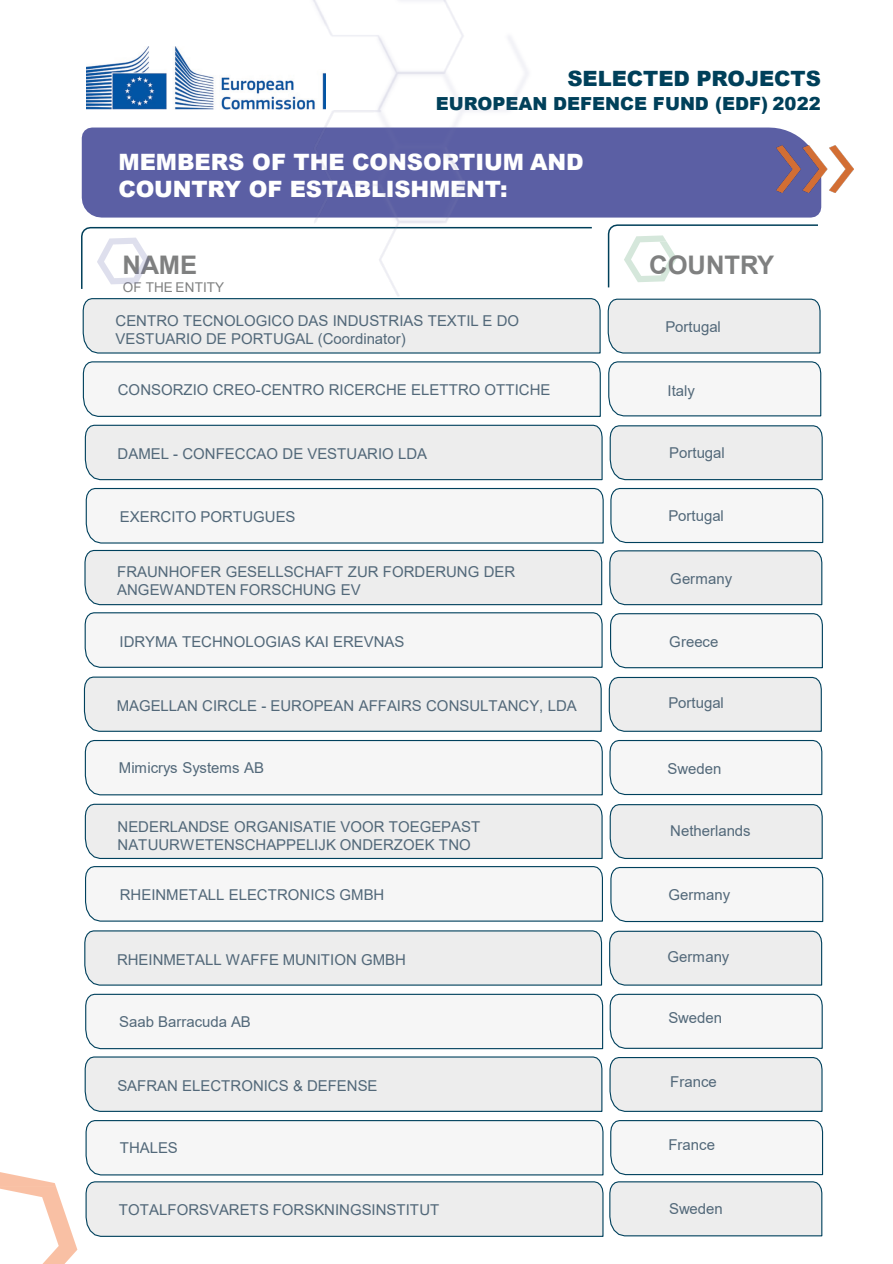
<style>
.page{position:relative;width:893px;height:1264px;background:#fff}
.page>*{position:absolute;margin:0;border:0;box-sizing:border-box;transform-origin:0 0}
.t1{font:700 25.5px "Arial";color:#7f8080}
.t2{font:900 22.5px/27px "Arial";color:#fff}
.t3{font:900 21px "Arial";letter-spacing:-.005em;color:#00405a}
.t4{font:900 18px "Arial";color:#00405a}
.t5{font:15px/18px "Arial";color:#526879}
.t6{font:13.5px "Arial";letter-spacing:.01em;color:#7f8080}
</style>
<div class="page">
<div style="left:82px;top:127px;width:739px;height:90px;background:#5b5fa4"></div>
<svg style="left:608px;top:361px;width:213px;height:56px"></svg>
<svg style="left:607px;top:298px;width:214px;height:56px"></svg>
<svg style="left:82px;top:361px;width:519px;height:56px"></svg>
<svg style="left:82px;top:298px;width:519px;height:56px"></svg>
<svg style="left:607px;top:224px;width:211px;height:64px"></svg>
<svg style="left:81px;top:226px;width:511px;height:63px"></svg>
<svg style="left:0;top:1172px;width:77px;height:91px"></svg>
<svg style="left:609px;top:425px;width:214px;height:55px"></svg>
<div style="left:84px;top:424px;width:519px;height:56px;background:#ededed"></div>
<svg style="left:610px;top:613px;width:213px;height:55px"></svg>
<svg style="left:84px;top:612px;width:519px;height:56px"></svg>
<svg style="left:84px;top:487px;width:739px;height:118px"></svg>
<svg style="left:609px;top:740px;width:213px;height:55px"></svg>
<svg style="left:608px;top:676px;width:214px;height:56px"></svg>
<div style="left:84px;top:740px;width:519px;height:55px;background:#f6f6f6"></div>
<svg style="left:83px;top:676px;width:519px;height:56px"></svg>
<svg style="left:610px;top:867px;width:213px;height:55px"></svg>
<svg style="left:609px;top:804px;width:214px;height:55px"></svg>
<svg style="left:85px;top:866px;width:518px;height:56px"></svg>
<svg style="left:84px;top:803px;width:519px;height:56px"></svg>
<svg style="left:609px;top:993px;width:214px;height:56px"></svg>
<svg style="left:609px;top:930px;width:213px;height:55px"></svg>
<div style="left:85px;top:993px;width:518px;height:56px;background:#f6f6f6"></div>
<div style="left:84px;top:930px;width:518px;height:55px;background:#ededed"></div>
<svg style="left:609px;top:1057px;width:214px;height:55px"></svg>
<svg style="left:84px;top:1056px;width:519px;height:56px"></svg>
<svg style="left:85px;top:1120px;width:738px;height:117px"></svg>
<img style="left:86px;top:46px;width:171px;height:63px">
<img style="left:257px;top:0;width:326px;height:296px">
<img style="left:776px;top:145px;width:77px;height:47px">
<h3 class="t3" style="left:567px;top:63px;width:255px">SELECTED PROJECTS</h3>
<p class="t4" style="left:436px;top:90px;width:386px">EUROPEAN DEFENCE FUND (EDF) 2022</p>
<h2 class="t2" style="left:118px;top:148px;width:466px">MEMBERS OF THE CONSORTIUM AND<br>COUNTRY OF ESTABLISHMENT:</h2>
<h1 class="t1" style="left:122px;top:247px;width:76px">NAME</h1>
<p class="t6" style="left:123px;top:277px;width:103px">OF THE ENTITY</p>
<h1 class="t1" style="left:649px;top:247px;width:126px">COUNTRY</h1>
<p class="t5" style="left:116px;top:312px;width:405px">CENTRO TECNOLOGICO DAS INDUSTRIAS TEXTIL E DO<br>VESTUARIO DE PORTUGAL (Coordinator)</p>
<p class="t5" style="left:665px;top:317px;width:57px">Portugal</p>
<p class="t5" style="left:118px;top:380px;width:434px">CONSORZIO CREO-CENTRO RICERCHE ELETTRO OTTICHE</p>
<p class="t5" style="left:667px;top:382px;width:29px">Italy</p>
<p class="t5" style="left:118px;top:445px;width:311px">DAMEL - CONFECCAO DE VESTUARIO LDA</p>
<p class="t5" style="left:669px;top:443px;width:57px">Portugal</p>
<p class="t5" style="left:120px;top:507px;width:177px">EXERCITO PORTUGUES</p>
<p class="t5" style="left:668px;top:507px;width:57px">Portugal</p>
<p class="t5" style="left:117px;top:562px;width:399px">FRAUNHOFER GESELLSCHAFT ZUR FORDERUNG DER<br>ANGEWANDTEN FORSCHUNG EV</p>
<p class="t5" style="left:670px;top:569px;width:63px">Germany</p>
<p class="t5" style="left:119px;top:632px;width:286px">IDRYMA TECHNOLOGIAS KAI EREVNAS</p>
<p class="t5" style="left:669px;top:632px;width:51px">Greece</p>
<p class="t5" style="left:117px;top:696px;width:461px">MAGELLAN CIRCLE - EUROPEAN AFFAIRS CONSULTANCY, LDA</p>
<p class="t5" style="left:668px;top:693px;width:57px">Portugal</p>
<p class="t5" style="left:119px;top:758px;width:146px">Mimicrys Systems AB</p>
<p class="t5" style="left:667px;top:759px;width:55px">Sweden</p>
<p class="t5" style="left:118px;top:817px;width:364px">NEDERLANDSE ORGANISATIE VOOR TOEGEPAST<br>NATUURWETENSCHAPPELIJK ONDERZOEK TNO</p>
<p class="t5" style="left:670px;top:821px;width:82px">Netherlands</p>
<p class="t5" style="left:120px;top:885px;width:266px">RHEINMETALL ELECTRONICS GMBH</p>
<p class="t5" style="left:668px;top:885px;width:63px">Germany</p>
<p class="t5" style="left:117px;top:950px;width:290px">RHEINMETALL WAFFE MUNITION GMBH</p>
<p class="t5" style="left:667px;top:946px;width:63px">Germany</p>
<p class="t5" style="left:119px;top:1012px;width:133px">Saab Barracuda AB</p>
<p class="t5" style="left:668px;top:1008px;width:55px">Sweden</p>
<p class="t5" style="left:117px;top:1076px;width:262px">SAFRAN ELECTRONICS &amp; DEFENSE</p>
<p class="t5" style="left:670px;top:1072px;width:48px">France</p>
<p class="t5" style="left:120px;top:1138px;width:60px">THALES</p>
<p class="t5" style="left:668px;top:1135px;width:48px">France</p>
<p class="t5" style="left:119px;top:1200px;width:322px">TOTALFORSVARETS FORSKNINGSINSTITUT</p>
<p class="t5" style="left:669px;top:1199px;width:55px">Sweden</p>
</div>
